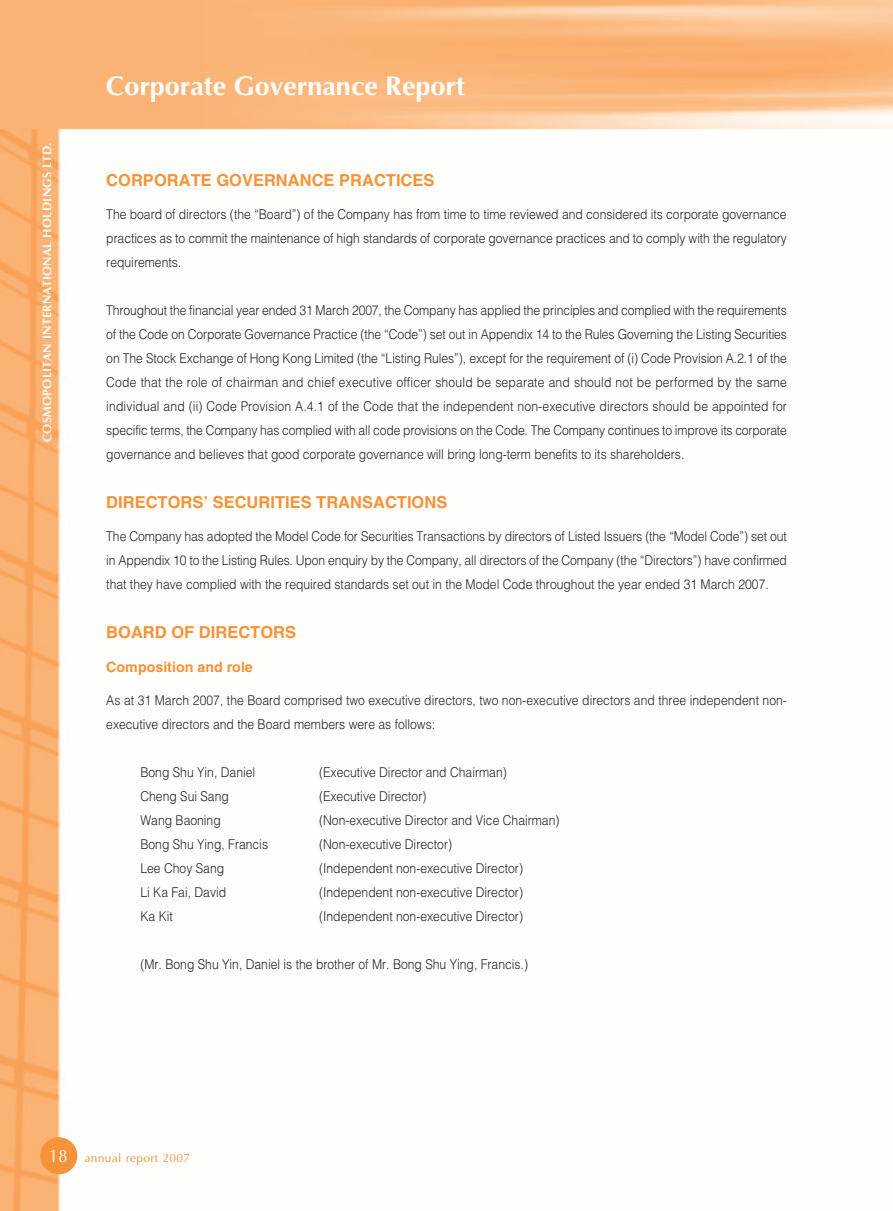
<style>
.page{position:relative;width:893px;height:1211px;background:#fff}
.page>*{position:absolute;margin:0;border:0;box-sizing:border-box;transform-origin:0 0}
.t1{font:700 27px "Optima";color:#fff}
.t2{font:700 16.5px "Helvetica";color:#f69238}
.t3{font:700 14.25px "Helvetica";color:#f69238}
.t4{font:300 13.5px/24px "Helvetica";color:#231f20;text-align:justify;scale:.9 1}
.t5{font:700 12px "Optima";letter-spacing:.03em;color:#fff}
.t6{font:12px "Optima";letter-spacing:.03em;color:#f69238}
.s1{font-size:18px;color:#fff}
</style>
<div class="page">
<img style="left:0;top:0;width:892px;height:1210px">
<svg style="left:40px;top:1137px;width:37px;height:37px"></svg>
<p class="t5" style="left:42px;top:442px;width:301px;rotate:-90deg">COSMOPOLITAN INTERNATIONAL HOLDINGS LTD.</p>
<p class="t1" style="left:106px;top:74px;width:360px">Corporate Governance Report</p>
<p class="t2" style="left:106px;top:174px;width:330px">CORPORATE GOVERNANCE PRACTICES</p>
<p class="t4" style="left:106px;top:203px;width:757px">The board of directors (the “Board”) of the Company has from time to time reviewed and considered its corporate governance practices as to commit the maintenance of high standards of corporate governance practices and to comply with the regulatory requirements.</p>
<p class="t4" style="left:106px;top:299px;width:757px">Throughout the financial year ended 31 March 2007, the Company has applied the principles and complied with the requirements of the Code on Corporate Governance Practice (the “Code”) set out in Appendix 14 to the Rules Governing the Listing Securities on The Stock Exchange of Hong Kong Limited (the “Listing Rules”), except for the requirement of (i) Code Provision A.2.1 of the Code that the role of chairman and chief executive officer should be separate and should not be performed by the same individual and (ii) Code Provision A.4.1 of the Code that the independent non-executive directors should be appointed for specific terms, the Company has complied with all code provisions on the Code. The Company continues to improve its corporate governance and believes that good corporate governance will bring long-term benefits to its shareholders.</p>
<p class="t2" style="left:106px;top:496px;width:342px">DIRECTORS’ SECURITIES TRANSACTIONS</p>
<p class="t4" style="left:106px;top:525px;width:757px">The Company has adopted the Model Code for Securities Transactions by directors of Listed Issuers (the “Model Code”) set out in Appendix 10 to the Listing Rules. Upon enquiry by the Company, all directors of the Company (the “Directors”) have confirmed that they have complied with the required standards set out in the Model Code throughout the year ended 31 March 2007.</p>
<p class="t2" style="left:106px;top:626px;width:191px">BOARD OF DIRECTORS</p>
<p class="t3" style="left:106px;top:662px;width:148px">Composition and role</p>
<p class="t4" style="left:106px;top:689px;width:757px">As at 31 March 2007, the Board comprised two executive directors, two non-executive directors and three independent non&shy;executive directors and the Board members were as follows:</p>
<p class="t4" style="left:140px;top:761px;width:129px">Bong Shu Yin, Daniel</p>
<p class="t4" style="left:319px;top:761px;width:210px">(Executive Director and Chairman)</p>
<p class="t4" style="left:140px;top:785px;width:100px">Cheng Sui Sang</p>
<p class="t4" style="left:319px;top:785px;width:121px">(Executive Director)</p>
<p class="t4" style="left:140px;top:809px;width:91px">Wang Baoning</p>
<p class="t4" style="left:319px;top:809px;width:268px">(Non-executive Director and Vice Chairman)</p>
<p class="t4" style="left:140px;top:833px;width:143px">Bong Shu Ying, Francis</p>
<p class="t4" style="left:319px;top:833px;width:149px">(Non-executive Director)</p>
<p class="t4" style="left:140px;top:857px;width:95px">Lee Choy Sang</p>
<p class="t4" style="left:319px;top:857px;width:228px">(Independent non-executive Director)</p>
<p class="t4" style="left:140px;top:881px;width:97px">Li Ka Fai, David</p>
<p class="t4" style="left:319px;top:881px;width:228px">(Independent non-executive Director)</p>
<p class="t4" style="left:140px;top:905px;width:38px">Ka Kit</p>
<p class="t4" style="left:319px;top:905px;width:228px">(Independent non-executive Director)</p>
<p class="t4" style="left:140px;top:953px;width:432px">(Mr. Bong Shu Yin, Daniel is the brother of Mr. Bong Shu Ying, Francis.)</p>
<p class="t6" style="left:49px;top:1153px;width:142px"><span class="s1">18</span> annual report 2007</p>
</div>
